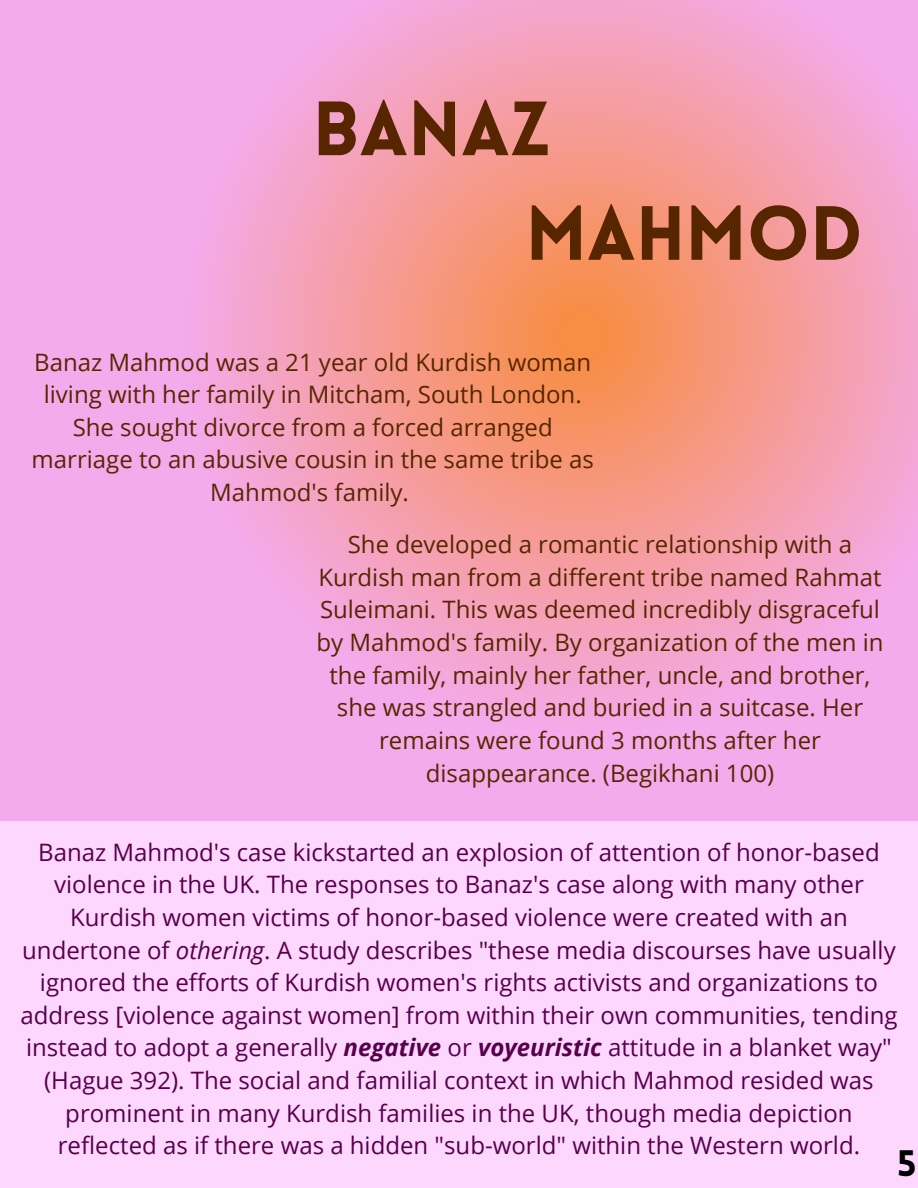
<style>
.page{position:relative;width:918px;height:1188px;background:#f4abec}
.page>*{position:absolute;margin:0;border:0;box-sizing:border-box;transform-origin:0 0}
.t1{font:900 75px "Lovelo";color:#572601}
.t2{font:900 36px "Lovelo";color:#000}
.t3{font:24px/32.7px "Open Sans";color:#57004c;text-align:center}
.t4{font:24px/32.7px "Open Sans";color:#572601;text-align:center}
.s1{font-style:italic}
.s2{font-weight:700;font-style:italic}
</style>
<div class="page">
<svg style="left:205px;top:0;width:713px;height:713px"></svg>
<div style="left:0;top:821px;width:918px;height:367px;background:#fed7fe"></div>
<p class="t1" style="left:313px;top:99px;width:239px">BANAZ</p>
<p class="t1" style="left:526px;top:204px;width:339px">MAHMoD</p>
<p class="t4" style="left:32px;top:345px;width:564px">Banaz Mahmod was a 21 year old Kurdish woman living with her family in Mitcham, South London.<br>She sought divorce from a forced arranged marriage to an abusive cousin in the same tribe as Mahmod's family.</p>
<p class="t4" style="left:316px;top:527px;width:569px">She developed a romantic relationship with a Kurdish man from a different tribe named Rahmat Suleimani. This was deemed incredibly disgraceful by Mahmod's family. By organization of the men in the family, mainly her father, uncle, and brother, she was strangled and buried in a suitcase. Her remains were found 3 months after her disappearance. (Begikhani 100)</p>
<p class="t3" style="left:20px;top:835px;width:879px">Banaz Mahmod's case kickstarted an explosion of attention of honor-based violence in the UK. The responses to Banaz's case along with many other Kurdish women victims of honor-based violence were created with an undertone of <span class="s1">othering</span>. A study describes "these media discourses have usually ignored the efforts of Kurdish women's rights activists and organizations to address [violence against women] from within their own communities, tending instead to adopt a generally <span class="s2">negative</span> or <span class="s2">voyeuristic</span> attitude in a blanket way" (Hague 392). The social and familial context in which Mahmod resided was prominent in many Kurdish families in the UK, though media depiction reflected as if there was a hidden "sub-world" within the Western world.</p>
<p class="t2" style="left:897px;top:1149px;width:20px">5</p>
</div>
